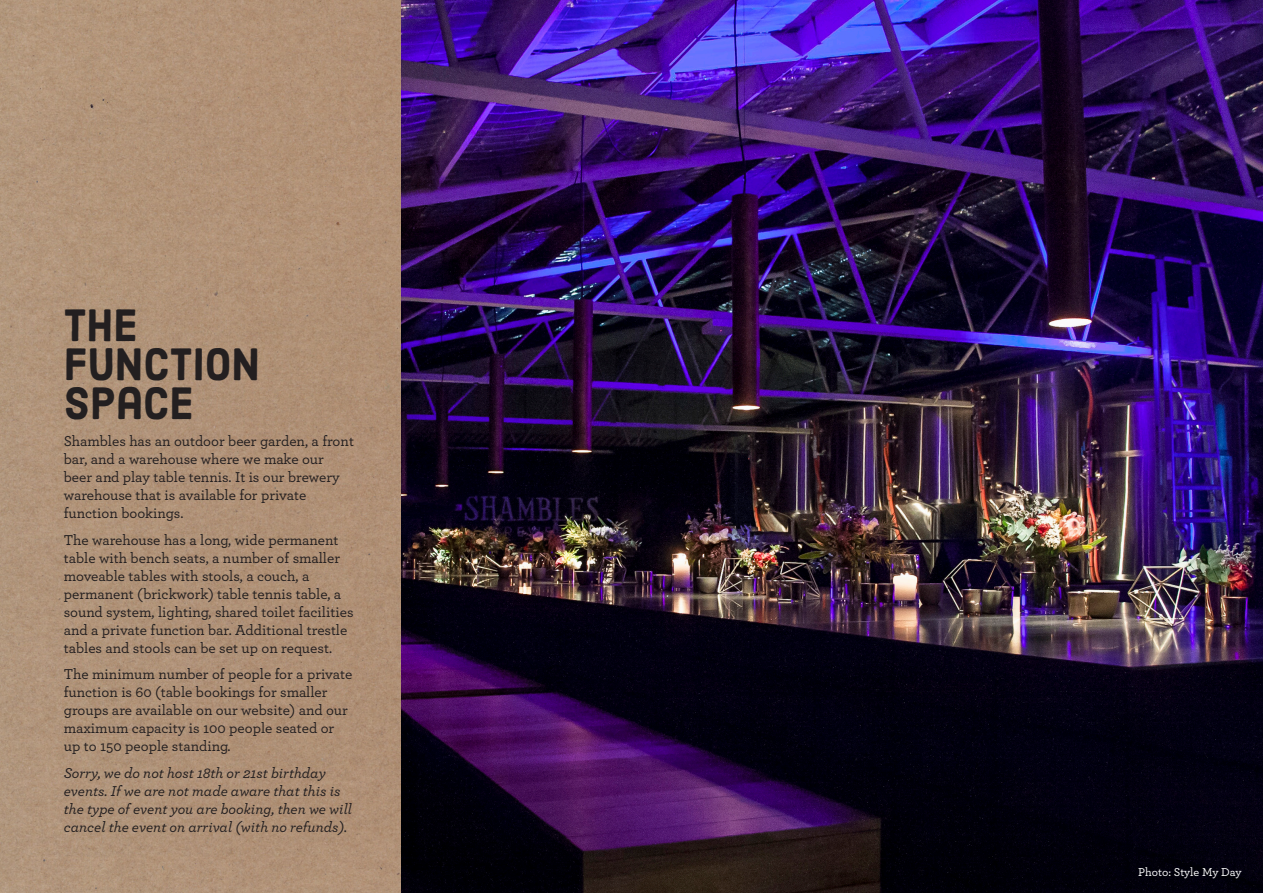
<style>
.page{position:relative;width:1263px;height:893px;background:#fff}
.page>*{position:absolute;margin:0;border:0;box-sizing:border-box;transform-origin:0 0}
.Heading{font:45px/39px "Harman Sans";color:#231f20}
.Body_Copy{font:500 15px/18px "Archer";color:#231f20}
.Body_Copy-2{font:italic 500 15px/18px "Archer";color:#231f20}
.Body_Copy-3{font:500 12px "Archer";letter-spacing:-.01em;color:#fff}
</style>
<div class="page">
<img style="left:0;top:0;width:402px;height:893px">
<img style="left:402px;top:0;width:861px;height:893px">
<p class="Heading" style="left:64px;top:307px;width:198px">THE<br>FUNCTION<br>SPACE</p>
<p class="Body_Copy" style="left:64px;top:431px;width:292px">Shambles has an outdoor beer garden, a front bar, and a warehouse where we make our beer and play table tennis. It is our brewery warehouse that is available for private function bookings.</p>
<p class="Body_Copy" style="left:64px;top:530px;width:291px">The warehouse has a long, wide permanent table with bench seats, a number of smaller moveable tables with stools, a couch, a permanent (brickwork) table tennis table, a sound system, lighting, shared toilet facilities and a private function bar. Additional trestle tables and stools can be set up on request.</p>
<p class="Body_Copy" style="left:64px;top:664px;width:290px">The minimum number of people for a private function is 60 (table bookings for smaller groups are available on our website) and our maximum capacity is 100 people seated or up to 150 people standing.</p>
<p class="Body_Copy-2" style="left:64px;top:763px;width:290px">Sorry, we do not host 18th or 21st birthday events. If we are not made aware that this is the type of event you are booking, then we will cancel the event on arrival (with no refunds).</p>
<p class="Body_Copy-3" style="left:1138px;top:863px;width:105px">Photo: Style My Day</p>
</div>
